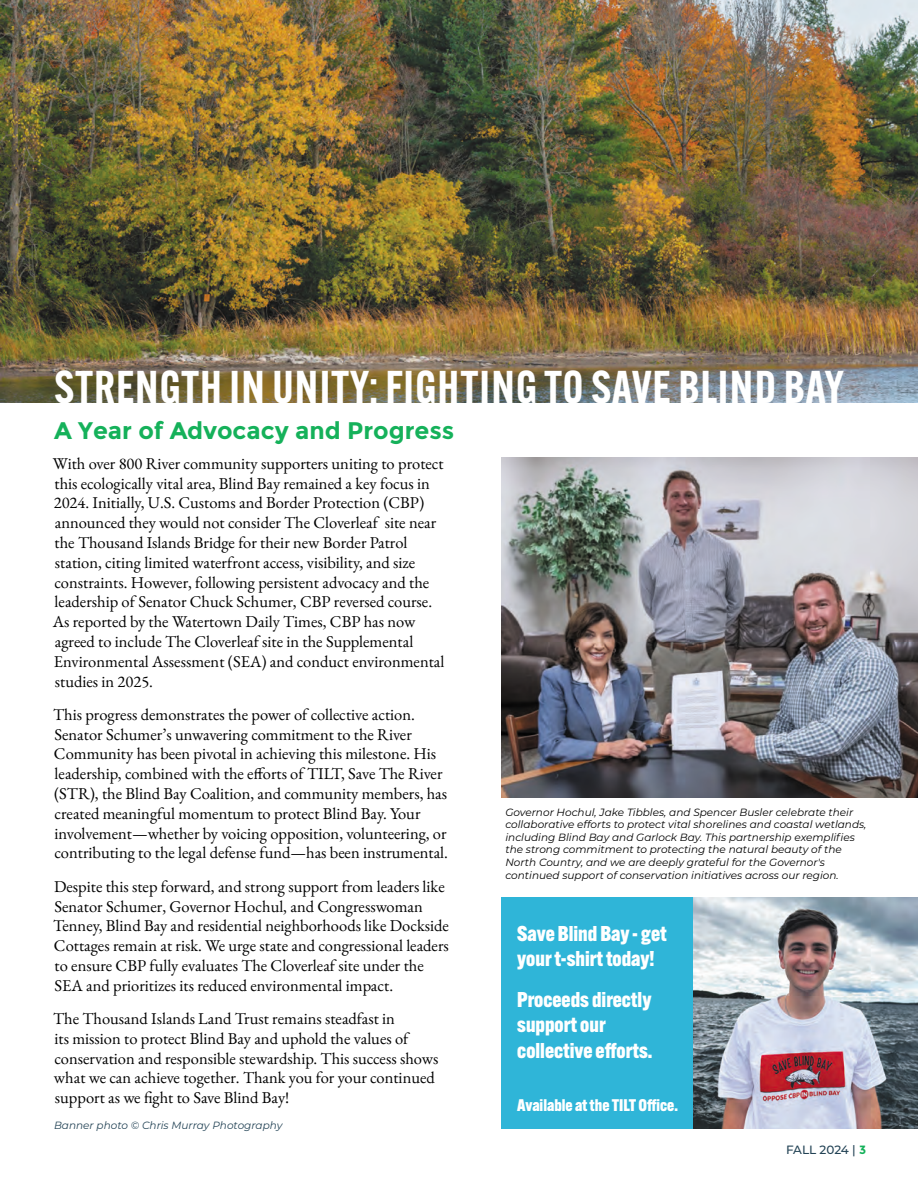
<style>
.page{position:relative;width:918px;height:1188px;background:#fff}
.page>*{position:absolute;margin:0;border:0;box-sizing:border-box;transform-origin:0 0}
.Header_1_-_All_Caps_ATF_Demi_27_pt{font:600 45px "Alternate Gothic ATF";letter-spacing:.02em;color:#fff}
.Article_Subheading{font:700 24px "Montserrat";color:#15b15a}
.t1{font:800 21px/25.5px "Alternate Gothic ATF";color:#fff}
.Body_-_EG_Garamond_11_pt{font:16.5px/19.8px "EB Garamond";color:#010101}
.t2{font:800 16.5px "Alternate Gothic ATF";color:#fff}
.t3{font:500 12px "Montserrat";letter-spacing:-.005em;color:#234355}
.t4{font:italic 10.5px/12.6px "Montserrat";color:#010101}
.t5{font:italic 10.5px "Montserrat";color:#234355}
.s1{font-weight:700;color:#15b15a}
</style>
<div class="page">
<img style="left:501px;top:458px;width:417px;height:339px">
<img style="left:0;top:0;width:918px;height:403px">
<div style="left:501px;top:897px;width:417px;height:232px;background:#2fb5d8"></div>
<img style="left:694px;top:897px;width:224px;height:232px">
<p class="Header_1_-_All_Caps_ATF_Demi_27_pt" style="left:54px;top:359px;width:791px">STRENGTH IN UNITY: FIGHTING TO SAVE BLIND BAY</p>
<p class="Article_Subheading" style="left:54px;top:416px;width:402px">A Year of Advocacy and Progress</p>
<p class="Body_-_EG_Garamond_11_pt" style="left:53px;top:453px;width:393px">With over 800 River community supporters uniting to protect this ecologically vital area, Blind Bay remained a key focus in 2024. Initially, U.S. Customs and Border Protection (CBP) announced they would not consider The Cloverleaf site near the Thousand Islands Bridge for their new Border Patrol station, citing limited waterfront access, visibility, and size constraints. However, following persistent advocacy and the leadership of Senator Chuck Schumer, CBP reversed course.<br>As reported by the Watertown Daily Times, CBP has now agreed to include The Cloverleaf site in the Supplemental Environmental Assessment (SEA) and conduct environmental studies in 2025.</p>
<p class="Body_-_EG_Garamond_11_pt" style="left:53px;top:704px;width:396px">This progress demonstrates the power of collective action.<br>Senator Schumer’s unwavering commitment to the River Community has been pivotal in achieving this milestone. His leadership, combined with the efforts of TILT, Save The River (STR), the Blind Bay Coalition, and community members, has created meaningful momentum to protect Blind Bay. Your involvement—whether by voicing opposition, volunteering, or contributing to the legal defense fund—has been instrumental.</p>
<p class="Body_-_EG_Garamond_11_pt" style="left:53px;top:876px;width:397px">Despite this step forward, and strong support from leaders like Senator Schumer, Governor Hochul, and Congresswoman Tenney, Blind Bay and residential neighborhoods like Dockside Cottages remain at risk. We urge state and congressional leaders to ensure CBP fully evaluates The Cloverleaf site under the SEA and prioritizes its reduced environmental impact.</p>
<p class="Body_-_EG_Garamond_11_pt" style="left:53px;top:1009px;width:387px">The Thousand Islands Land Trust remains steadfast in<br>its mission to protect Blind Bay and uphold the values of conservation and responsible stewardship. This success shows what we can achieve together. Thank you for your continued support as we fight to Save Blind Bay!</p>
<p class="t5" style="left:54px;top:1118px;width:230px">Banner photo © Chris Murray Photography</p>
<p class="t4" style="left:505px;top:805px;width:363px">Governor Hochul, Jake Tibbles, and Spencer Busler celebrate their collaborative efforts to protect vital shorelines and coastal wetlands, including Blind Bay and Garlock Bay. This partnership exemplifies the strong commitment to protecting the natural beauty of the North Country, and we are deeply grateful for the Governor's continued support of conservation initiatives across our region.</p>
<p class="t1" style="left:517px;top:920px;width:151px">Save Blind Bay - get your t-shirt today!</p>
<p class="t1" style="left:517px;top:986px;width:137px">Proceeds directly support our collective efforts.</p>
<p class="t2" style="left:517px;top:1095px;width:162px">Available at the TILT Office.</p>
<p class="t3" style="left:786px;top:1141px;width:82px">FALL 2024 | <span class="s1">3</span></p>
</div>
